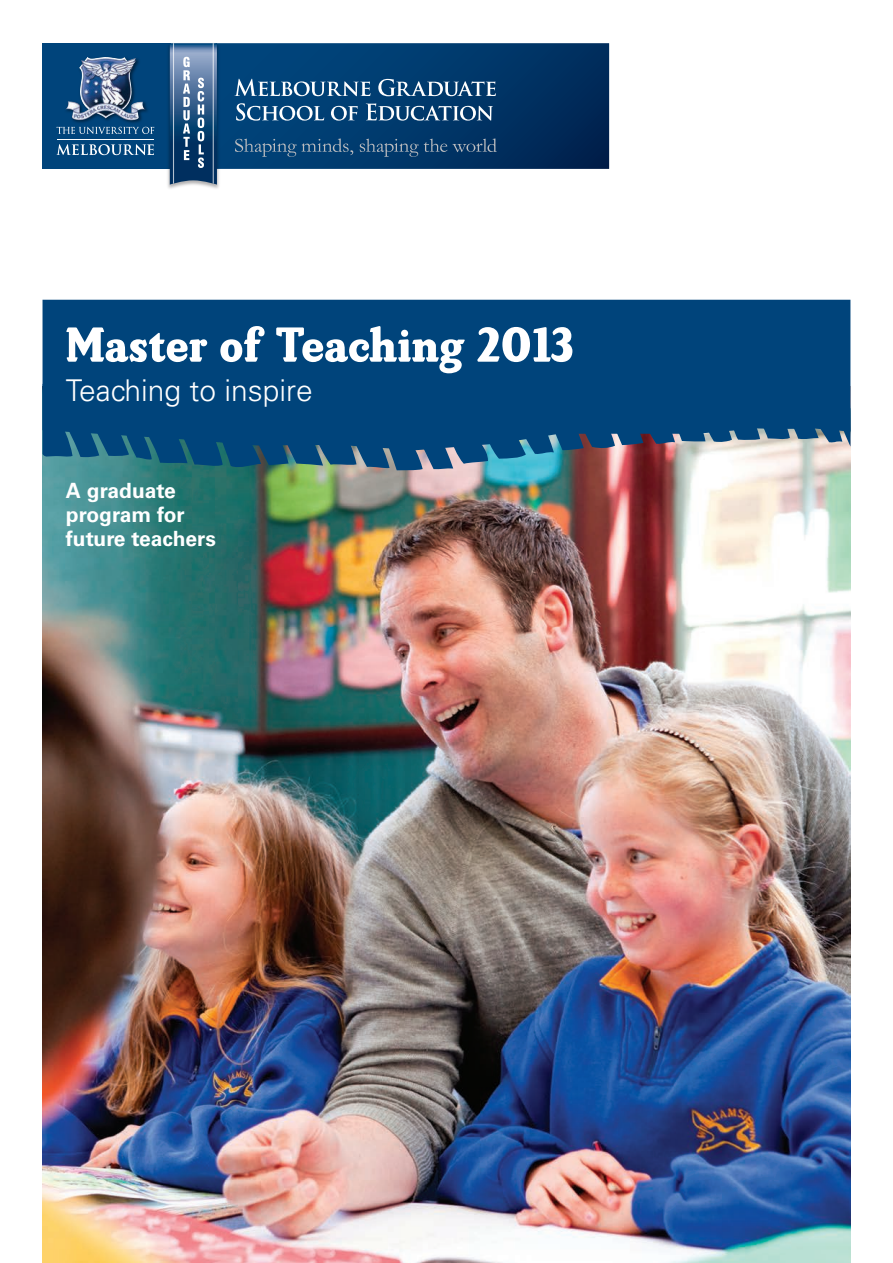
<style>
.page{position:relative;width:893px;height:1263px;background:#fff}
.page>*{position:absolute;margin:0;border:0;box-sizing:border-box;transform-origin:0 0}
.t1{font:900 52.65px "Brunswick";color:#fff}
.t2{font:300 30px "Univers";color:#fff}
.t3{font:700 21px/24px "Univers";color:#fff}
</style>
<div class="page">
<img style="left:43px;top:471px;width:807px;height:792px">
<div style="left:43px;top:43px;width:128px;height:126px;background:#00447b"></div>
<svg style="left:57px;top:127px;width:97px;height:7px"></svg>
<hr style="left:58px;top:139px;width:96px;height:1px;background:#fff">
<svg style="left:57px;top:144px;width:97px;height:11px"></svg>
<img style="left:65px;top:57px;width:83px;height:66px">
<img style="left:79px;top:57px;width:8px;height:47px">
<svg style="left:221px;top:43px;width:388px;height:126px;background:#003769"></svg>
<img style="left:167px;top:43px;width:54px;height:146px">
<svg style="left:235px;top:79px;width:135px;height:17px"></svg>
<svg style="left:378px;top:79px;width:118px;height:17px"></svg>
<svg style="left:236px;top:103px;width:88px;height:18px;background:#44749b"></svg>
<svg style="left:331px;top:106px;width:27px;height:15px"></svg>
<svg style="left:366px;top:103px;width:127px;height:18px;background:#436c92"></svg>
<svg style="left:170px;top:43px;width:47px;height:142px;background:#4f7197"></svg>
<svg style="left:235px;top:139px;width:118px;height:18px;background:#1e5380"></svg>
<svg style="left:360px;top:139px;width:137px;height:18px;background:#1c4974"></svg>
<div style="left:43px;top:300px;width:807px;height:83px;background:#00447b"></div>
<svg style="left:43px;top:383px;width:808px;height:88px;background:#235a84"></svg>
<p class="t1" style="left:66px;top:317px;width:509px">Master of Teaching 2013</p>
<p class="t2" style="left:66px;top:372px;width:248px">Teaching to inspire</p>
<p class="t3" style="left:66px;top:479px;width:151px">A graduate program for future teachers</p>
</div>
